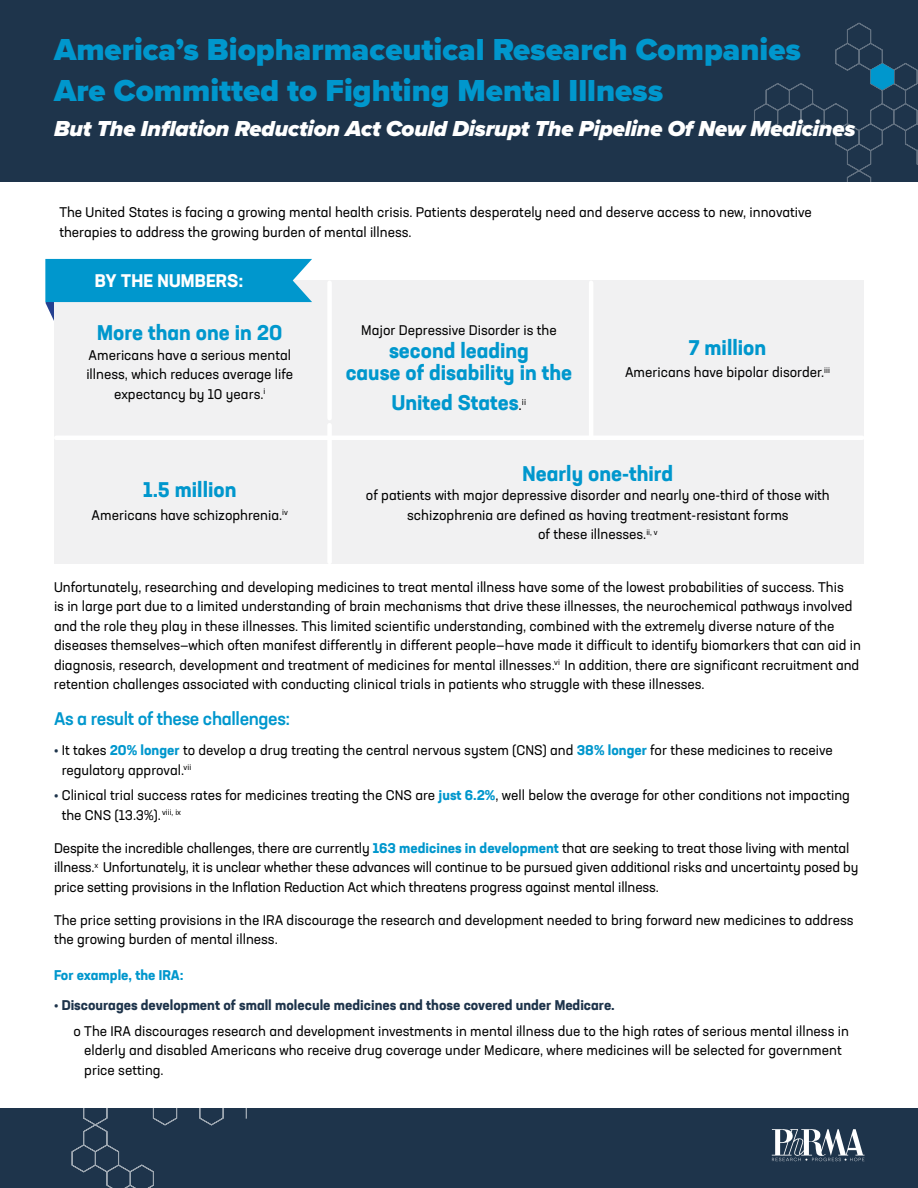
<style>
.page{position:relative;width:918px;height:1188px;background:#fff}
.page>*{position:absolute;margin:0;border:0;box-sizing:border-box;transform-origin:0 0}
.t1{font:900 31.5px/41px "Proxima Nova";color:#0097cd}
.t2{font:italic 900 22.5px "Proxima Nova";letter-spacing:-.01em;color:#fff}
.t3{font:700 20.85px/22.6px "Neusa Next Std";color:#0097cd;text-align:center}
.t4{font:500 18px "Neusa Next Std";letter-spacing:-.02em;color:#0097cd}
.t5{font:700 18px "Neusa Next Std";letter-spacing:.01em;color:#fff}
.t6{font:13.8px/19.5px "Neusa Next Std";color:#000}
.t7{font:700 13.8px "Neusa Next Std";color:#1e344b}
.t8{font:700 13.8px "Neusa Next Std";color:#0097cd}
.s1{font-weight:400;font-size:15px;color:#000}
.s2{font-weight:700;color:#1e344b}
.s3{font-weight:700;color:#0097cd}
</style>
<div class="page">
<div style="left:54px;top:281px;width:810px;height:283px;background:#f1f1f2"></div>
<div style="left:0;top:0;width:918px;height:181px;background:#1e344b"></div>
<svg style="left:754px;top:22px;width:164px;height:160px"></svg>
<div style="left:0;top:1108px;width:918px;height:80px;background:#1e344b"></div>
<svg style="left:772px;top:1129px;width:92px;height:32px"></svg>
<svg style="left:71px;top:1108px;width:176px;height:80px"></svg>
<svg style="left:45px;top:259px;width:267px;height:62px"></svg>
<div style="left:327px;top:283px;width:5px;height:135px;background:#fff"></div>
<hr style="left:589px;top:283px;width:4px;height:155px;background:#fff">
<div style="left:327px;top:425px;width:5px;height:137px;background:#fff"></div>
<hr style="left:56px;top:436px;width:806px;height:4px;background:#fff">
<h1 class="t1" style="left:54px;top:29px;width:748px">America’s Biopharmaceutical Research Companies<br>Are Committed to Fighting Mental Illness</h1>
<h2 class="t2" style="left:54px;top:112px;width:803px">But The Inflation Reduction Act Could Disrupt The Pipeline Of New Medicines</h2>
<p class="t6" style="left:59px;top:202px;width:754px">The United States is facing a growing mental health crisis. Patients desperately need and deserve access to new, innovative therapies to address the growing burden of mental illness.</p>
<h3 class="t5" style="left:95px;top:269px;width:150px">BY THE NUMBERS:</h3>
<h3 class="t3" style="left:97px;top:321px;width:187px">More than one in 20</h3>
<p class="t6" style="left:86px;top:345px;width:208px;text-align:center">Americans have a serious mental illness, which reduces average life expectancy by 10 years.<sup>i</sup></p>
<p class="t6" style="left:361px;top:320px;width:197px">Major Depressive Disorder is the</p>
<h3 class="t3" style="left:346px;top:339px;width:228px">second leading<br>cause of disability in the</h3>
<h3 class="t3" style="left:392px;top:391px;width:136px">United States<span class="s1">.</span><sup>ii</sup></h3>
<h3 class="t3" style="left:689px;top:336px;width:79px">7 million</h3>
<p class="t6" style="left:625px;top:363px;width:206px">Americans have bipolar disorder.<sup>iii</sup></p>
<h3 class="t3" style="left:143px;top:478px;width:95px">1.5 million</h3>
<p class="t6" style="left:92px;top:505px;width:198px">Americans have schizophrenia.<sup>iv</sup></p>
<h3 class="t3" style="left:523px;top:462px;width:152px">Nearly one-third</h3>
<p class="t6" style="left:366px;top:486px;width:465px;text-align:center">of patients with major depressive disorder and nearly one-third of those with schizophrenia are defined as having treatment-resistant forms<br>of these illnesses.<sup>ii,</sup> <sup>v</sup></p>
<p class="t6" style="left:54px;top:577px;width:808px">Unfortunately, researching and developing medicines to treat mental illness have some of the lowest probabilities of success. This<br>is in large part due to a limited understanding of brain mechanisms that drive these illnesses, the neurochemical pathways involved and the role they play in these illnesses. This limited scientific understanding, combined with the extremely diverse nature of the diseases themselves—which often manifest differently in different people—have made it difficult to identify biomarkers that can aid in diagnosis, research, development and treatment of medicines for mental illnesses.<sup>vi</sup> In addition, there are significant recruitment and retention challenges associated with conducting clinical trials in patients who struggle with these illnesses.</p>
<h3 class="t4" style="left:54px;top:708px;width:238px">As a result of these challenges:</h3>
<p class="t6" style="left:62px;top:741px;width:773px;text-indent:-8px"><span class="s2">•</span> It takes <span class="s3">20% longer</span> to develop a drug treating the central nervous system (CNS) and <span class="s3">38% longer</span> for these medicines to receive regulatory approval.<sup>vii</sup></p>
<p class="t6" style="left:62px;top:786px;width:790px;text-indent:-8px"><span class="s2">•</span> Clinical trial success rates for medicines treating the CNS are <span class="s3">just 6.2%</span>, well below the average for other conditions not impacting the CNS (13.3%). <sup>viii,</sup> <sup>ix</sup></p>
<p class="t6" style="left:54px;top:838px;width:806px">Despite the incredible challenges, there are currently <span class="s3">163 medicines in development</span> that are seeking to treat those living with mental illness.<sup>x</sup> Unfortunately, it is unclear whether these advances will continue to be pursued given additional risks and uncertainty posed by price setting provisions in the Inflation Reduction Act which threatens progress against mental illness.</p>
<p class="t6" style="left:54px;top:910px;width:801px">The price setting provisions in the IRA discourage the research and development needed to bring forward new medicines to address the growing burden of mental illness.</p>
<p class="t8" style="left:54px;top:967px;width:131px">For example, the IRA:</p>
<p class="t7" style="left:54px;top:997px;width:562px">• Discourages development of small molecule medicines and those covered under Medicare.</p>
<p class="t6" style="left:84px;top:1021px;width:766px;text-indent:-11px">o The IRA discourages research and development investments in mental illness due to the high rates of serious mental illness in elderly and disabled Americans who receive drug coverage under Medicare, where medicines will be selected for government price setting.</p>
</div>
